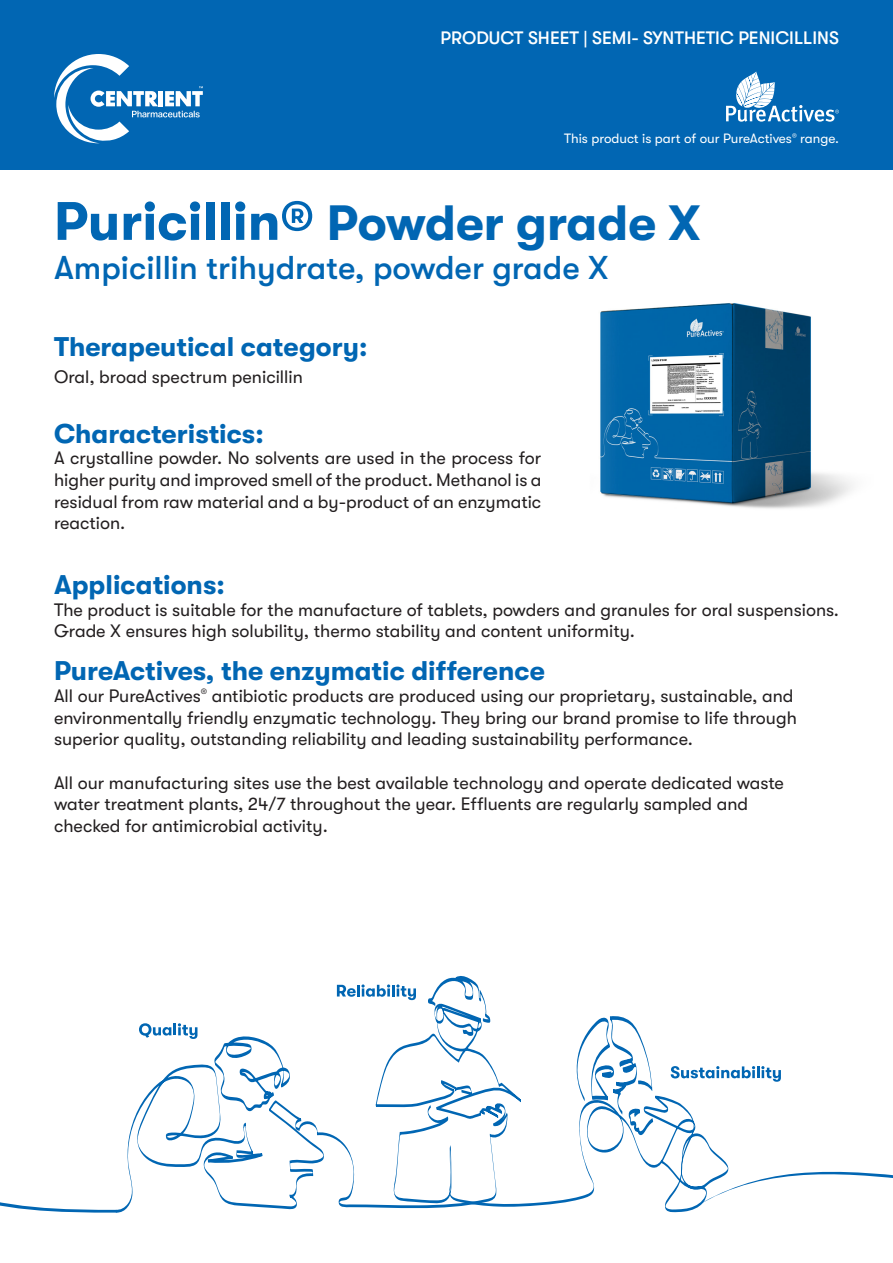
<style>
.page{position:relative;width:893px;height:1263px;background:#fff}
.page>*{position:absolute;margin:0;border:0;box-sizing:border-box;transform-origin:0 0}
.t1{font:700 49.5px "GT Walsheim";color:#0166b3}
.t2{font:500 33px "GT Walsheim";color:#0166b3}
.t3{font:700 27px "GT Walsheim";color:#0166b3}
.t4{font:18px/21.6px "GT Walsheim";color:#231f20}
.t5{font:500 18px "GT Walsheim";color:#fff}
.t6{font:13.5px "GT Walsheim";color:#fff}
.s1{font-size:54px}
</style>
<div class="page">
<img style="left:600px;top:303px;width:253px;height:206px">
<div style="left:0;top:0;width:893px;height:170px;background:#0166b3"></div>
<svg style="left:54px;top:54px;width:149px;height:89px"></svg>
<svg style="left:726px;top:71px;width:113px;height:50px"></svg>
<svg style="left:120px;top:1027px;width:217px;height:185px"></svg>
<svg style="left:214px;top:1035px;width:79px;height:77px"></svg>
<svg style="left:139px;top:1023px;width:58px;height:16px"></svg>
<svg style="left:337px;top:976px;width:556px;height:236px"></svg>
<svg style="left:0;top:1202px;width:120px;height:10px"></svg>
<p class="t5" style="left:441px;top:27px;width:400px">PRODUCT SHEET | SEMI- SYNTHETIC PENICILLINS</p>
<p class="t6" style="left:564px;top:131px;width:276px">This product is part of our PureActives<sup>®</sup> range.</p>
<p class="t1" style="left:54px;top:195px;width:648px"><span class="s1">Puricillin®</span> Powder grade X</p>
<p class="t2" style="left:54px;top:249px;width:556px">Ampicillin trihydrate, powder grade X</p>
<p class="t3" style="left:54px;top:332px;width:315px">Therapeutical category:</p>
<p class="t4" style="left:54px;top:367px;width:250px">Oral, broad spectrum penicillin</p>
<p class="t3" style="left:54px;top:418px;width:211px">Characteristics:</p>
<p class="t4" style="left:54px;top:448px;width:489px;text-align:justify">A crystalline powder. No solvents are used in the process for higher purity and improved smell of the product. Methanol is a residual from raw material and a by-product of an enzymatic reaction.</p>
<p class="t3" style="left:54px;top:570px;width:172px">Applications:</p>
<p class="t4" style="left:54px;top:599px;width:786px">The product is suitable for the manufacture of tablets, powders and granules for oral suspensions.<br>Grade X ensures high solubility, thermo stability and content uniformity.</p>
<p class="t3" style="left:54px;top:656px;width:493px">PureActives, the enzymatic difference</p>
<p class="t4" style="left:54px;top:685px;width:744px">All our PureActives<sup>®</sup> antibiotic products are produced using our proprietary, sustainable, and environmentally friendly enzymatic technology. They bring our brand promise to life through superior quality, outstanding reliability and leading sustainability performance.</p>
<p class="t4" style="left:54px;top:772px;width:731px">All our manufacturing sites use the best available technology and operate dedicated waste water treatment plants, 24/7 throughout the year. Effluents are regularly sampled and checked for antimicrobial activity.</p>
</div>
